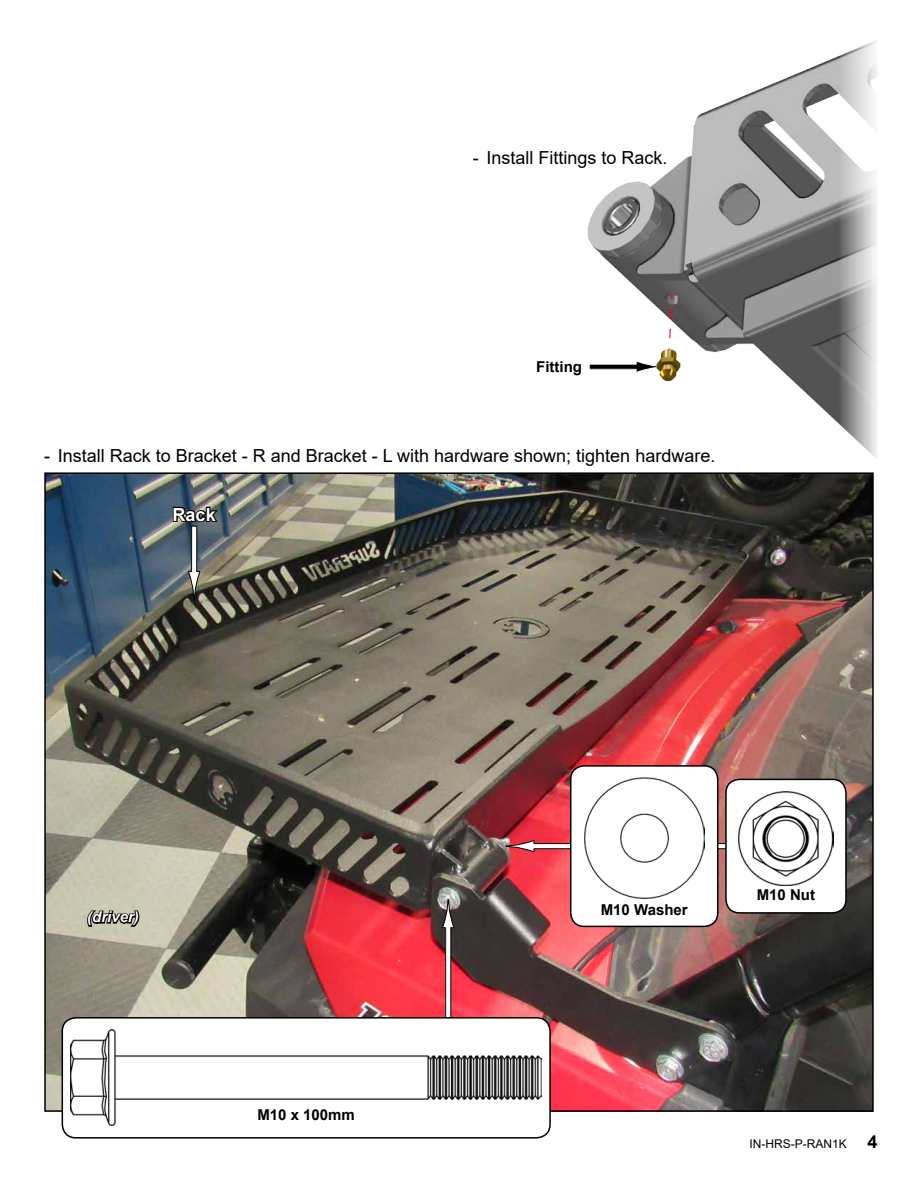
<style>
.page{position:relative;width:918px;height:1188px;background:#fff}
.page>*{position:absolute;margin:0;border:0;box-sizing:border-box;transform-origin:0 0}
.t1{font:18px "Arial";color:#000}
.t2{font:700 18px "Arial";color:#fff}
.t3{font:700 15px "Arial";color:#000}
.t4{font:italic 700 15px "Arial";color:#fff}
.t5{font:12px "Arial";color:#000}
.s1{font-weight:700;font-size:18px}
</style>
<div class="page">
<img style="left:47px;top:475px;width:824px;height:634px">
<div style="left:446px;top:927px;width:5px;height:126px;background:#fff"></div>
<div style="left:445px;top:927px;width:6px;height:126px;border:1px solid #000"></div>
<svg style="left:442px;top:900px;width:13px;height:28px"></svg>
<svg style="left:86px;top:909px;width:55px;height:19px"></svg>
<div style="left:62px;top:1018px;width:488px;height:120px;background:#fff;border-radius:14px"></div>
<div style="left:62px;top:1017px;width:489px;height:122px;border:2px solid #000;border-radius:14px"></div>
<img style="left:71px;top:1030px;width:470px;height:96px">
<div style="left:192px;top:526px;width:5px;height:46px;background:#fff"></div>
<div style="left:191px;top:526px;width:6px;height:46px;border:1px solid #000"></div>
<svg style="left:188px;top:571px;width:13px;height:29px"></svg>
<svg style="left:172px;top:502px;width:48px;height:22px"></svg>
<div style="left:534px;top:844px;width:241px;height:5px;background:#fff"></div>
<div style="left:533px;top:843px;width:243px;height:6px;border:1px solid #000"></div>
<svg style="left:506px;top:840px;width:29px;height:13px"></svg>
<div style="left:571px;top:766px;width:147px;height:160px;background:#fff;border-radius:14px"></div>
<div style="left:570px;top:765px;width:148px;height:162px;border:2px solid #000;border-radius:14px"></div>
<img style="left:584px;top:777px;width:120px;height:121px">
<div style="left:726px;top:779px;width:120px;height:134px;background:#fff;border-radius:14px"></div>
<div style="left:725px;top:779px;width:122px;height:135px;border:2px solid #000;border-radius:14px"></div>
<img style="left:739px;top:791px;width:94px;height:94px">
<img style="left:582px;top:41px;width:295px;height:434px">
<p class="t1" style="left:473px;top:146px;width:196px">- Install Fittings to Rack.</p>
<p class="t3" style="left:536px;top:356px;width:47px">Fitting</p>
<p class="t1" style="left:44px;top:443px;width:673px">- Install Rack to Bracket - R and Bracket - L with hardware shown; tighten hardware.</p>
<p class="t2" style="left:173px;top:502px;width:45px">Rack</p>
<p class="t4" style="left:87px;top:907px;width:53px">(driver)</p>
<p class="t3" style="left:257px;top:1104px;width:99px">M10 x 100mm</p>
<p class="t3" style="left:601px;top:899px;width:88px">M10 Washer</p>
<p class="t3" style="left:757px;top:885px;width:60px">M10 Nut</p>
<p class="t5" style="left:749px;top:1135px;width:130px">IN-HRS-P-RAN1K <span class="s1">4</span></p>
</div>
